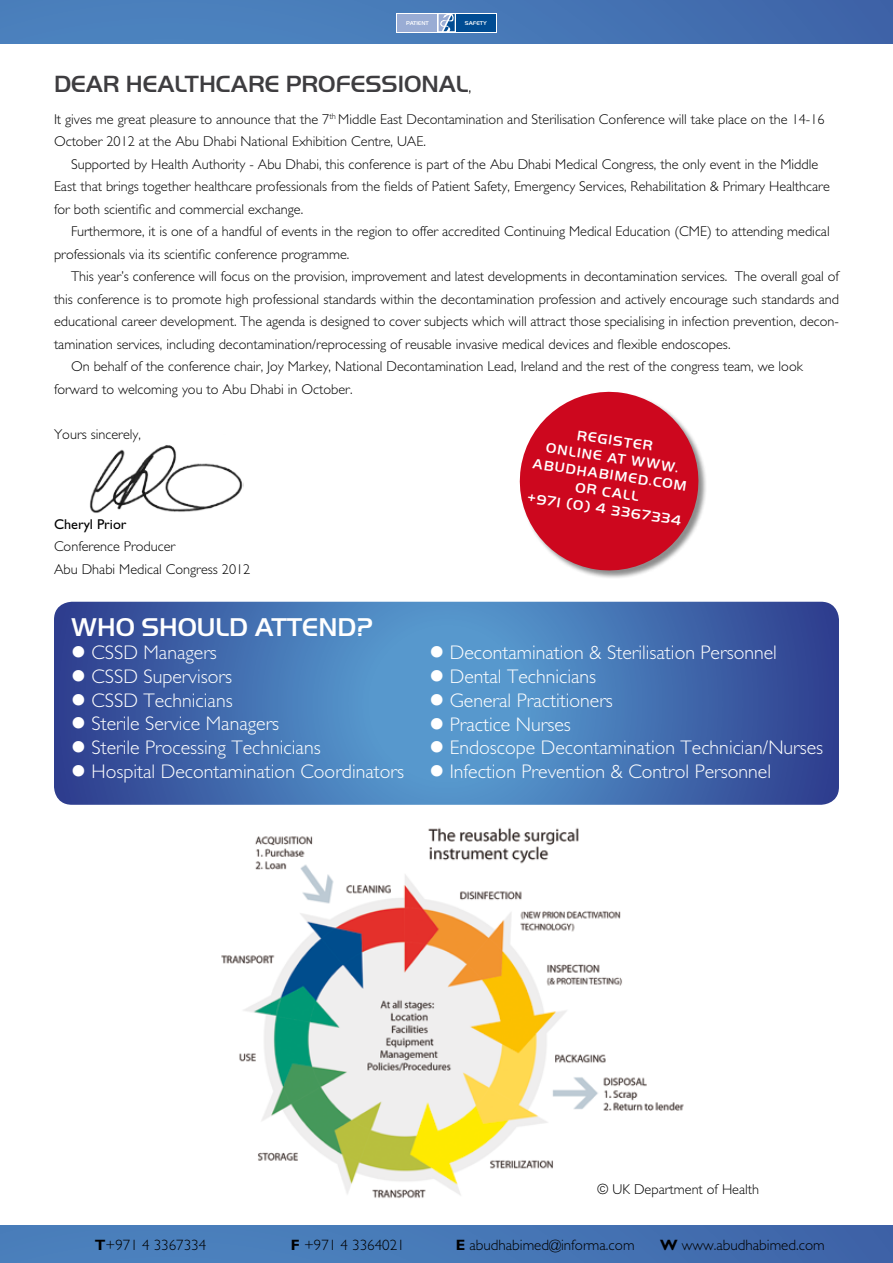
<style>
.page{position:relative;width:893px;height:1263px;background:#fff}
.page>*{position:absolute;margin:0;border:0;box-sizing:border-box;transform-origin:0 0}
.t1{font:500 26.7px "Handel Got DOT";color:#fff}
.t2{font:500 24.3px "Handel Got DOT";color:#3e3d40}
.t3{font:300 19.8px "Gill Sans";color:#fff}
.t4{font:300 15px "Gill Sans";color:#000}
.t5{font:500 14.4px/17.2px "Handel Got DOT";color:#fff;text-align:center}
.t6{font:300 14.25px/22.5px "Gill Sans";color:#000}
.t7{font:14.25px "Gill Sans";color:#000}
.t8{font:500 5.85px "Handel Got DOT";color:#fff}
.s1{font-family:"Gill Sans";font-weight:300;font-size:16.5px;color:#000}
.s2{font-weight:700}
</style>
<div class="page">
<div style="left:0;top:0;width:893px;height:44px;background:linear-gradient(to right,#5089c3,#4269ab)"></div>
<div style="left:0;top:1226px;width:893px;height:37px;background:linear-gradient(to right,#4d86c0,#3f66aa)"></div>
<svg style="left:396px;top:13px;width:100px;height:19px"></svg>
<svg style="left:439px;top:14px;width:16px;height:17px"></svg>
<div style="left:398px;top:14px;width:39px;height:17px;background:#99acd4"></div>
<div style="left:456px;top:14px;width:39px;height:17px;background:#004c93"></div>
<svg style="left:54px;top:602px;width:785px;height:203px;background:#4470b1"></svg>
<div style="left:520px;top:392px;width:187px;height:187px;background:#000;opacity:.45"></div>
<img style="left:221px;top:827px;width:463px;height:371px">
<img style="left:89px;top:445px;width:155px;height:68px">
<svg style="left:519px;top:391px;width:186px;height:186px"></svg>
<p class="t8" style="left:406px;top:19px;width:24px">PATIENT</p>
<p class="t8" style="left:465px;top:19px;width:23px">SAFETY</p>
<h2 class="t2" style="left:54px;top:70px;width:419px">DEAR HEALTHCARE PROFESSIONAL<span class="s1">,</span></h2>
<p class="t6" style="left:54px;top:108px;width:772px">It gives me great pleasure to announce that the 7<sup>th</sup> Middle East Decontamination and Sterilisation Conference will take place on the 14-16<br>October 2012 at the Abu Dhabi National Exhibition Centre, UAE.</p>
<p class="t6" style="left:54px;top:153px;width:777px;text-indent:17px">Supported by Health Authority - Abu Dhabi, this conference is part of the Abu Dhabi Medical Congress, the only event in the Middle<br>East that brings together healthcare professionals from the fields of Patient Safety, Emergency Services, Rehabilitation &amp; Primary Healthcare for both scientific and commercial exchange.</p>
<p class="t6" style="left:54px;top:220px;width:777px;text-indent:17px">Furthermore, it is one of a handful of events in the region to offer accredited Continuing Medical Education (CME) to attending medical professionals via its scientific conference programme.</p>
<p class="t6" style="left:71px;top:265px;width:769px">This year’s conference will focus on the provision, improvement and latest developments in decontamination services. The overall goal of</p>
<p class="t6" style="left:54px;top:288px;width:787px">this conference is to promote high professional standards within the decontamination profession and actively encourage such standards and</p>
<p class="t6" style="left:54px;top:310px;width:786px">educational career development. The agenda is designed to cover subjects which will attract those specialising in infection prevention, decon-</p>
<p class="t6" style="left:54px;top:333px;width:678px">tamination services, including decontamination/reprocessing of reusable invasive medical devices and flexible endoscopes.</p>
<p class="t6" style="left:71px;top:355px;width:733px">On behalf of the conference chair, Joy Markey, National Decontamination Lead, Ireland and the rest of the congress team, we look</p>
<p class="t6" style="left:54px;top:378px;width:300px">forward to welcoming you to Abu Dhabi in October.</p>
<p class="t6" style="left:54px;top:423px;width:88px">Yours sincerely,</p>
<p class="t5" style="left:578px;top:427px;width:78px;rotate:8deg">REGISTER</p>
<p class="t5" style="left:547px;top:440px;width:99px;rotate:8deg">ONLINE AT WWW</p>
<p class="t5" style="left:534px;top:455px;width:157px;rotate:8deg">ABUDH ABIMED.COM</p>
<p class="t5" style="left:531px;top:472px;width:157px;rotate:8deg">OR CALL<br>+971 (0) 4 3367334</p>
<p class="t7" style="left:54px;top:516px;width:74px">Cheryl Prior</p>
<p class="t6" style="left:54px;top:535px;width:198px">Conference Producer<br>Abu Dhabi Medical Congress 2012</p>
<h1 class="t1" style="left:71px;top:612px;width:303px">WHO SHOULD ATTEND?</h1>
<h3 class="t3" style="left:71px;top:642px;width:147px">● CSSD Managers</h3>
<h3 class="t3" style="left:71px;top:665px;width:162px">● CSSD Supervisors</h3>
<h3 class="t3" style="left:71px;top:689px;width:163px">● CSSD Technicians</h3>
<h3 class="t3" style="left:71px;top:713px;width:210px">● Sterile Service Managers</h3>
<h3 class="t3" style="left:71px;top:736px;width:251px">● Sterile Processing Technicians</h3>
<h3 class="t3" style="left:71px;top:760px;width:334px">● Hospital Decontamination Coordinators</h3>
<h3 class="t3" style="left:429px;top:642px;width:349px">● Decontamination &amp; Sterilisation Personnel</h3>
<h3 class="t3" style="left:429px;top:665px;width:168px">● Dental Technicians</h3>
<h3 class="t3" style="left:429px;top:689px;width:185px">● General Practitioners</h3>
<h3 class="t3" style="left:429px;top:713px;width:143px">● Practice Nurses</h3>
<h3 class="t3" style="left:429px;top:736px;width:395px">● Endoscope Decontamination Technician/Nurses</h3>
<h3 class="t3" style="left:429px;top:760px;width:343px">● Infection Prevention &amp; Control Personnel</h3>
<p class="t6" style="left:597px;top:1178px;width:163px">© UK Department of Health</p>
<p class="t4" style="left:95px;top:1236px;width:113px"><span class="s2">T</span>+971 4 3367334</p>
<p class="t4" style="left:291px;top:1236px;width:115px"><span class="s2">F</span> +971 4 3364021</p>
<p class="t4" style="left:456px;top:1236px;width:180px"><span class="s2">E</span> abudhabimed@informa.com</p>
<p class="t4" style="left:660px;top:1236px;width:166px"><span class="s2">W</span> www.abudhabimed.com</p>
</div>
